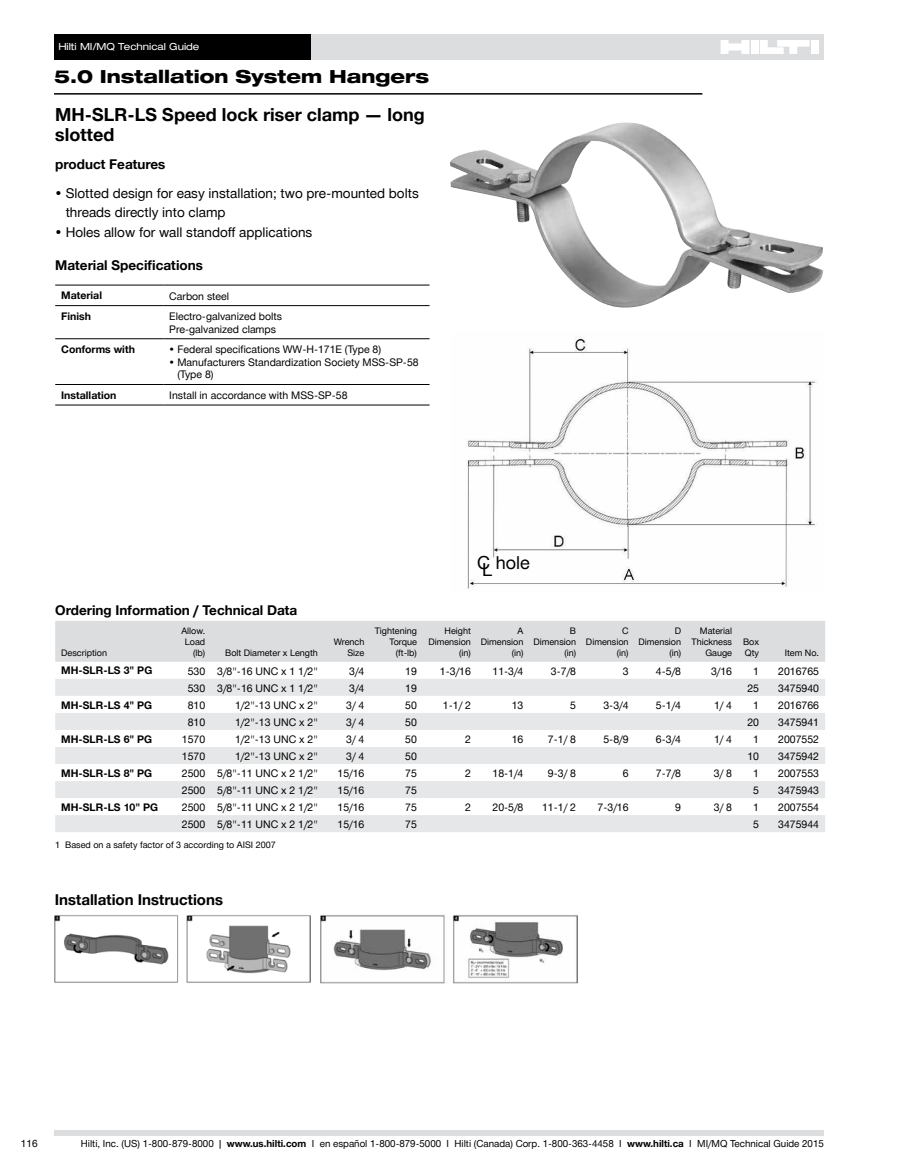
<style>
.page{position:relative;width:905px;height:1175px;background:#fff}
.page>*{position:absolute;margin:0;border:0;box-sizing:border-box;transform-origin:0 0}
.t1{font:700 18px/19.5px "Hilti";color:#000}
.t2{font:800 expanded 18px "Hilti";color:#000}
.t3{font:18px "Hilti";color:#000}
.t4{font:700 15px "Hilti";color:#000}
.t5{font:13.5px/19.5px "Hilti";color:#000}
.t6{font:700 13.5px "Hilti";color:#000}
.t7{font:10.5px/12.6px "Hilti";color:#000}
.t8{font:700 10.5px "Hilti";color:#000}
.t9{font:10.05px "Hilti";color:#000}
.t10{font:9.75px "Hilti";color:#000}
.t11{font:expanded 9.75px "Hilti";color:#fff}
.t12{font:9px/10.8px "Hilti";color:#000;text-align:right}
.s1{font-weight:700}
</style>
<div class="page">
<div style="left:310px;top:34px;width:514px;height:26px;background:#dcddde"></div>
<div style="left:54px;top:34px;width:256px;height:26px;background:#000"></div>
<hr style="left:54px;top:93px;width:648px;height:2px;background:#000">
<div style="left:54px;top:1129px;width:769px;height:6px;background:#dcddde"></div>
<div style="left:750px;top:40px;width:8px;height:14px;background:#fff"></div>
<div style="left:810px;top:40px;width:8px;height:14px;background:#fff"></div>
<svg style="left:720px;top:40px;width:29px;height:14px"></svg>
<svg style="left:760px;top:40px;width:49px;height:14px"></svg>
<hr style="left:55px;top:285px;width:108px;height:1px;background:#000">
<hr style="left:163px;top:285px;width:266px;height:1px;background:#000">
<hr style="left:55px;top:305px;width:108px;height:1px;background:#000">
<hr style="left:163px;top:305px;width:266px;height:1px;background:#000">
<hr style="left:55px;top:338px;width:108px;height:1px;background:#000">
<hr style="left:163px;top:338px;width:266px;height:1px;background:#000">
<hr style="left:55px;top:384px;width:108px;height:1px;background:#000">
<hr style="left:163px;top:384px;width:266px;height:1px;background:#000">
<hr style="left:55px;top:404px;width:108px;height:1px;background:#000">
<hr style="left:163px;top:404px;width:266px;height:1px;background:#000">
<div style="left:55px;top:621px;width:770px;height:41px;background:#dcddde"></div>
<svg style="left:55px;top:679px;width:770px;height:153px;fill:#e6e7e8"></svg>
<img style="left:54px;top:915px;width:256px;height:68px">
<img style="left:320px;top:915px;width:257px;height:68px">
<img style="left:450px;top:122px;width:373px;height:186px">
<img style="left:467px;top:337px;width:350px;height:252px">
<p class="t11" style="left:58px;top:40px;width:143px">Hilti MI/MQ Technical Guide</p>
<h1 class="t2" style="left:54px;top:64px;width:377px">5.0 Installation System Hangers</h1>
<h1 class="t1" style="left:55px;top:105px;width:371px">MH-SLR-LS Speed lock riser clamp — long slotted</h1>
<p class="t6" style="left:55px;top:155px;width:112px">product Features</p>
<p class="t5" style="left:66px;top:183px;width:354px;text-indent:-11px">• Slotted design for easy installation; two pre-mounted bolts threads directly into clamp</p>
<p class="t5" style="left:55px;top:222px;width:258px">• Holes allow for wall standoff applications</p>
<p class="t6" style="left:55px;top:255px;width:149px">Material Specifications</p>
<p class="t8" style="left:61px;top:288px;width:42px">Material</p>
<p class="t7" style="left:169px;top:289px;width:61px">Carbon steel</p>
<p class="t8" style="left:61px;top:309px;width:31px">Finish</p>
<p class="t7" style="left:169px;top:310px;width:114px">Electro-galvanized bolts<br>Pre-galvanized clamps</p>
<p class="t8" style="left:61px;top:342px;width:75px">Conforms with</p>
<p class="t7" style="left:169px;top:343px;width:213px">• Federal specifications WW-H-171E (Type 8)</p>
<p class="t7" style="left:177px;top:356px;width:243px;text-indent:-8px">• Manufacturers Standardization Society MSS-SP-58 (Type 8)</p>
<p class="t8" style="left:61px;top:388px;width:57px">Installation</p>
<p class="t7" style="left:169px;top:389px;width:180px">Install in accordance with MSS-SP-58</p>
<h1 class="t3" style="left:477px;top:550px;width:54px">C hole</h1>
<h1 class="t3" style="left:482px;top:557px;width:12px">L</h1>
<p class="t6" style="left:55px;top:600px;width:243px">Ordering Information / Technical Data</p>
<p class="t12" style="left:61px;top:647px;width:47px">Description</p>
<p class="t12" style="left:225px;top:647px;width:94px">Bolt Diameter x Length</p>
<p class="t12" style="left:334px;top:636px;width:32px">Wrench<br>Size</p>
<p class="t12" style="left:375px;top:625px;width:44px">Tightening<br>Torque (ft-lb)</p>
<p class="t12" style="left:428px;top:625px;width:44px">Height<br>Dimension (in)</p>
<p class="t12" style="left:481px;top:625px;width:44px">A<br>Dimension (in)</p>
<p class="t12" style="left:533px;top:625px;width:44px">B<br>Dimension (in)</p>
<p class="t12" style="left:586px;top:625px;width:44px">C<br>Dimension (in)</p>
<p class="t12" style="left:638px;top:625px;width:44px">D<br>Dimension (in)</p>
<p class="t12" style="left:691px;top:625px;width:42px">Material<br>Thickness<br>Gauge</p>
<p class="t12" style="left:743px;top:636px;width:18px;text-align:left">Box<br>Qty</p>
<p class="t12" style="left:784px;top:647px;width:34px">Item No.</p>
<p class="t12" style="left:181px;top:625px;width:25px">Allow.<br>Load (lb)</p>
<p class="t8" style="left:61px;top:663px;width:93px">MH-SLR-LS 3" PG</p>
<p class="t7" style="left:188px;top:664px;width:132px">530 3/8"-16 UNC x 1 1/2"</p>
<p class="t7" style="left:349px;top:664px;width:17px">3/4</p>
<p class="t7" style="left:405px;top:664px;width:13px">19</p>
<p class="t7" style="left:440px;top:664px;width:32px">1-3/16</p>
<p class="t7" style="left:492px;top:664px;width:32px">11-3/4</p>
<p class="t7" style="left:551px;top:664px;width:27px">3-7/8</p>
<p class="t7" style="left:622px;top:664px;width:7px">3</p>
<p class="t7" style="left:656px;top:664px;width:27px">4-5/8</p>
<p class="t7" style="left:711px;top:664px;width:23px">3/16</p>
<p class="t7" style="left:753px;top:664px;width:7px">1</p>
<p class="t7" style="left:778px;top:664px;width:42px">2016765</p>
<p class="t7" style="left:188px;top:681px;width:132px">530 3/8"-16 UNC x 1 1/2"</p>
<p class="t7" style="left:349px;top:681px;width:17px">3/4</p>
<p class="t7" style="left:405px;top:681px;width:13px">19</p>
<p class="t7" style="left:747px;top:681px;width:13px">25</p>
<p class="t7" style="left:778px;top:681px;width:42px">3475940</p>
<p class="t8" style="left:61px;top:697px;width:93px">MH-SLR-LS 4" PG</p>
<p class="t7" style="left:188px;top:698px;width:19px">810</p>
<p class="t7" style="left:235px;top:698px;width:84px">1/2"-13 UNC x 2"</p>
<p class="t7" style="left:346px;top:698px;width:20px">3/ 4</p>
<p class="t7" style="left:405px;top:698px;width:13px">50</p>
<p class="t7" style="left:443px;top:698px;width:30px">1-1/ 2</p>
<p class="t7" style="left:512px;top:698px;width:13px">13</p>
<p class="t7" style="left:570px;top:698px;width:7px">5</p>
<p class="t7" style="left:603px;top:698px;width:27px">3-3/4</p>
<p class="t7" style="left:656px;top:698px;width:27px">5-1/4</p>
<p class="t7" style="left:714px;top:698px;width:20px">1/ 4</p>
<p class="t7" style="left:753px;top:698px;width:7px">1</p>
<p class="t7" style="left:778px;top:698px;width:42px">2016766</p>
<p class="t7" style="left:188px;top:715px;width:19px">810</p>
<p class="t7" style="left:235px;top:715px;width:84px">1/2"-13 UNC x 2"</p>
<p class="t7" style="left:346px;top:715px;width:20px">3/ 4</p>
<p class="t7" style="left:405px;top:715px;width:13px">50</p>
<p class="t7" style="left:747px;top:715px;width:13px">20</p>
<p class="t7" style="left:778px;top:715px;width:42px">3475941</p>
<p class="t8" style="left:61px;top:731px;width:93px">MH-SLR-LS 6" PG</p>
<p class="t7" style="left:182px;top:732px;width:25px">1570</p>
<p class="t7" style="left:235px;top:732px;width:84px">1/2"-13 UNC x 2"</p>
<p class="t7" style="left:346px;top:732px;width:20px">3/ 4</p>
<p class="t7" style="left:405px;top:732px;width:13px">50</p>
<p class="t7" style="left:465px;top:732px;width:7px">2</p>
<p class="t7" style="left:512px;top:732px;width:13px">16</p>
<p class="t7" style="left:548px;top:732px;width:30px">7-1/ 8</p>
<p class="t7" style="left:603px;top:732px;width:27px">5-8/9</p>
<p class="t7" style="left:656px;top:732px;width:27px">6-3/4</p>
<p class="t7" style="left:714px;top:732px;width:20px">1/ 4</p>
<p class="t7" style="left:753px;top:732px;width:7px">1</p>
<p class="t7" style="left:778px;top:732px;width:42px">2007552</p>
<p class="t7" style="left:182px;top:749px;width:25px">1570</p>
<p class="t7" style="left:235px;top:749px;width:84px">1/2"-13 UNC x 2"</p>
<p class="t7" style="left:346px;top:749px;width:20px">3/ 4</p>
<p class="t7" style="left:405px;top:749px;width:13px">50</p>
<p class="t7" style="left:747px;top:749px;width:13px">10</p>
<p class="t7" style="left:778px;top:749px;width:42px">3475942</p>
<p class="t8" style="left:61px;top:765px;width:93px">MH-SLR-LS 8" PG</p>
<p class="t7" style="left:182px;top:766px;width:137px">2500 5/8"-11 UNC x 2 1/2"</p>
<p class="t7" style="left:337px;top:766px;width:28px">15/16</p>
<p class="t7" style="left:405px;top:766px;width:13px">75</p>
<p class="t7" style="left:465px;top:766px;width:7px">2</p>
<p class="t7" style="left:492px;top:766px;width:32px">18-1/4</p>
<p class="t7" style="left:548px;top:766px;width:30px">9-3/ 8</p>
<p class="t7" style="left:622px;top:766px;width:7px">6</p>
<p class="t7" style="left:656px;top:766px;width:27px">7-7/8</p>
<p class="t7" style="left:714px;top:766px;width:20px">3/ 8</p>
<p class="t7" style="left:753px;top:766px;width:7px">1</p>
<p class="t7" style="left:778px;top:766px;width:42px">2007553</p>
<p class="t7" style="left:182px;top:783px;width:137px">2500 5/8"-11 UNC x 2 1/2"</p>
<p class="t7" style="left:337px;top:783px;width:28px">15/16</p>
<p class="t7" style="left:405px;top:783px;width:13px">75</p>
<p class="t7" style="left:753px;top:783px;width:7px">5</p>
<p class="t7" style="left:778px;top:783px;width:42px">3475943</p>
<p class="t8" style="left:61px;top:799px;width:98px">MH-SLR-LS 10" PG</p>
<p class="t7" style="left:182px;top:800px;width:137px">2500 5/8"-11 UNC x 2 1/2"</p>
<p class="t7" style="left:337px;top:800px;width:28px">15/16</p>
<p class="t7" style="left:405px;top:800px;width:13px">75</p>
<p class="t7" style="left:465px;top:800px;width:7px">2</p>
<p class="t7" style="left:492px;top:800px;width:32px">20-5/8</p>
<p class="t7" style="left:542px;top:800px;width:35px">11-1/ 2</p>
<p class="t7" style="left:597px;top:800px;width:32px">7-3/16</p>
<p class="t7" style="left:675px;top:800px;width:7px">9</p>
<p class="t7" style="left:714px;top:800px;width:20px">3/ 8</p>
<p class="t7" style="left:753px;top:800px;width:7px">1</p>
<p class="t7" style="left:778px;top:800px;width:42px">2007554</p>
<p class="t7" style="left:182px;top:817px;width:137px">2500 5/8"-11 UNC x 2 1/2"</p>
<p class="t7" style="left:337px;top:817px;width:28px">15/16</p>
<p class="t7" style="left:405px;top:817px;width:13px">75</p>
<p class="t7" style="left:753px;top:817px;width:7px">5</p>
<p class="t7" style="left:778px;top:817px;width:42px">3475944</p>
<p class="t12" style="left:55px;top:839px;width:222px">1 Based on a safety factor of 3 according to AISI 2007</p>
<h2 class="t4" style="left:55px;top:889px;width:170px">Installation Instructions</h2>
<p class="t9" style="left:21px;top:1136px;width:18px">116</p>
<p class="t10" style="left:81px;top:1136px;width:744px">Hilti, Inc. (US) 1-800-879-8000 | <span class="s1">www.us.hilti.com</span> I en español 1-800-879-5000 I Hilti (Canada) Corp. 1-800-363-4458 I <span class="s1">www.hilti.ca</span> I MI/MQ Technical Guide 2015</p>
</div>
